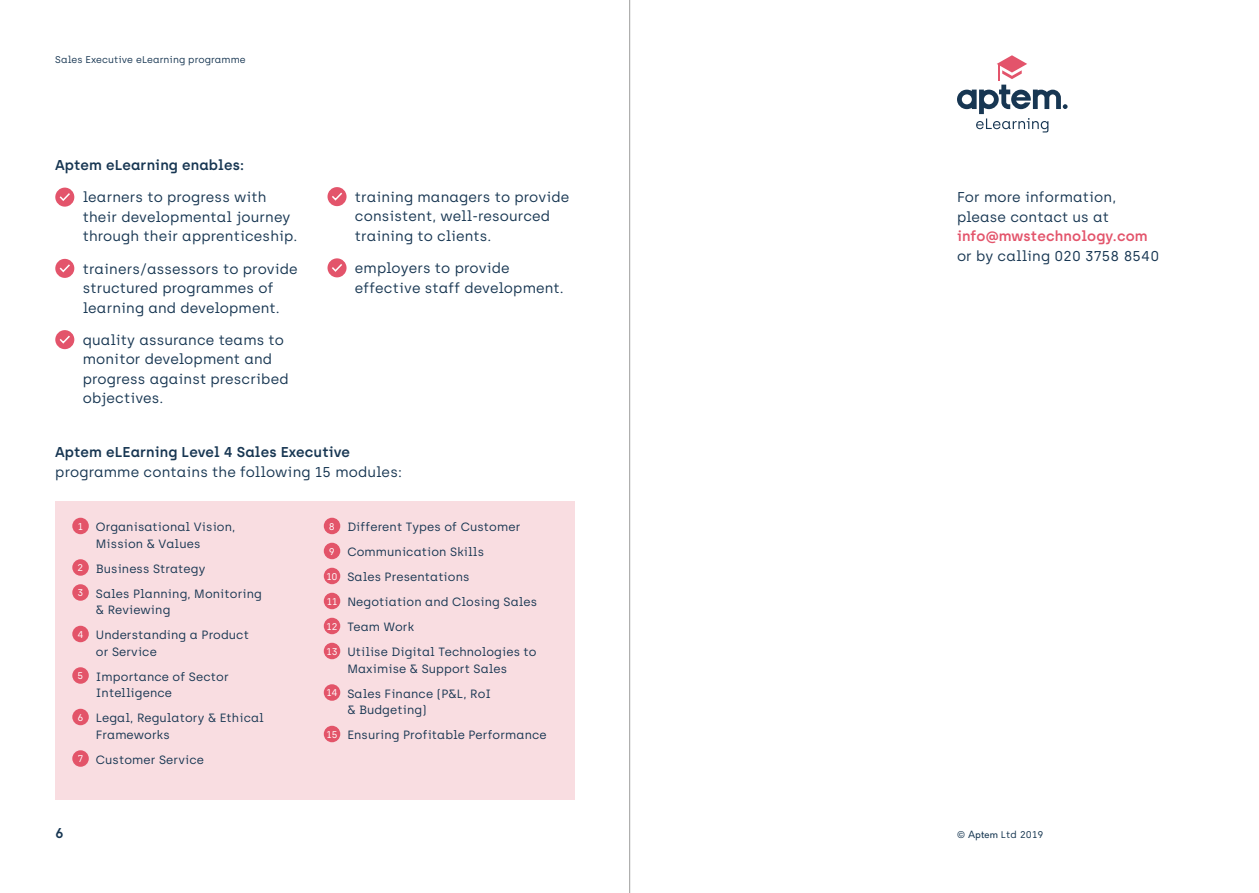
<style>
.page{position:relative;width:1259px;height:893px;background:#fff}
.page>*{position:absolute;margin:0;border:0;box-sizing:border-box;transform-origin:0 0}
.t1{font:14.25px/19.5px "Archia";letter-spacing:.01em;color:#173652}
.t2{font:600 14.25px "Archia";letter-spacing:.01em;color:#173652}
.t3{font:600 14.25px "Archia";letter-spacing:.01em;color:#e3546b}
.t4{font:12px/25px "Archia";letter-spacing:.01em;color:#173652}
.t5{font:9.75px "Archia";letter-spacing:.01em;color:#173652}
.t6{font:9.75px "Archia";letter-spacing:.02em;color:#10314c}
.s1{font-size:9.75px;color:#fff}
.s2{font-family:"Granary"}
</style>
<div class="page">
<div style="left:55px;top:188px;width:19px;height:19px;background:#e3546b;border-radius:50%"></div>
<svg style="left:59px;top:193px;width:11px;height:8px"></svg>
<div style="left:55px;top:259px;width:19px;height:19px;background:#e3546b;border-radius:50%"></div>
<svg style="left:59px;top:264px;width:11px;height:9px"></svg>
<div style="left:55px;top:330px;width:19px;height:19px;background:#e3546b;border-radius:50%"></div>
<svg style="left:59px;top:335px;width:11px;height:9px"></svg>
<div style="left:327px;top:187px;width:19px;height:19px;background:#e3546b;border-radius:50%"></div>
<svg style="left:332px;top:192px;width:10px;height:9px"></svg>
<svg style="left:327px;top:258px;width:19px;height:19px"></svg>
<svg style="left:330px;top:262px;width:14px;height:11px"></svg>
<div style="left:55px;top:501px;width:519px;height:298px;background:#f9dde1"></div>
<div style="left:72px;top:518px;width:17px;height:16px;background:#e35469;border-radius:50%"></div>
<div style="left:72px;top:559px;width:17px;height:17px;background:#e35469;border-radius:50%"></div>
<div style="left:72px;top:584px;width:17px;height:17px;background:#e35469;border-radius:50%"></div>
<div style="left:72px;top:626px;width:17px;height:16px;background:#e35469;border-radius:50%"></div>
<div style="left:72px;top:667px;width:17px;height:17px;background:#e35469;border-radius:50%"></div>
<div style="left:72px;top:709px;width:17px;height:16px;background:#e35469;border-radius:50%"></div>
<div style="left:72px;top:750px;width:17px;height:17px;background:#e35469;border-radius:50%"></div>
<div style="left:324px;top:518px;width:16px;height:16px;background:#e35469;border-radius:50%"></div>
<div style="left:324px;top:543px;width:16px;height:16px;background:#e35469;border-radius:50%"></div>
<div style="left:324px;top:568px;width:16px;height:16px;background:#e35469;border-radius:50%"></div>
<div style="left:324px;top:593px;width:16px;height:16px;background:#e35469;border-radius:50%"></div>
<div style="left:324px;top:618px;width:16px;height:16px;background:#e35469;border-radius:50%"></div>
<div style="left:324px;top:643px;width:16px;height:16px;background:#e35469;border-radius:50%"></div>
<div style="left:324px;top:684px;width:16px;height:17px;background:#e35469;border-radius:50%"></div>
<div style="left:324px;top:726px;width:16px;height:16px;background:#e35469;border-radius:50%"></div>
<svg style="left:957px;top:55px;width:110px;height:77px"></svg>
<hr style="left:629px;top:0;width:1px;height:893px;background:#9d9d9c">
<p class="t5" style="left:55px;top:53px;width:192px">Sales Executive eLearning programme</p>
<p class="t2" style="left:55px;top:157px;width:190px">Aptem eLearning enables:</p>
<p class="t1" style="left:83px;top:188px;width:216px">learners to progress with their developmental journey through their apprenticeship.</p>
<p class="t1" style="left:83px;top:259px;width:216px">trainers/assessors to provide structured programmes of learning and development.</p>
<p class="t1" style="left:83px;top:330px;width:207px">quality assurance teams to monitor development and progress against prescribed objectives.</p>
<p class="t1" style="left:355px;top:187px;width:216px">training managers to provide consistent, well-resourced training to clients.</p>
<p class="t1" style="left:355px;top:258px;width:210px">employers to provide effective staff development.</p>
<p class="t2" style="left:55px;top:444px;width:296px">Aptem eLEarning Level 4 Sales Executive</p>
<p class="t1" style="left:55px;top:462px;width:348px">programme contains the following 15 modules:</p>
<p class="t4" style="left:96px;top:518px;width:141px;line-height:16.5px;text-indent:-18px"><span class="s1">1</span> Organisational Vision,<br>Mission &amp; Values</p>
<p class="t4" style="left:78px;top:556px;width:186px"><span class="s1">2</span> Business Strategy<br><span class="s1">3</span> Sales Planning, Monitoring</p>
<p class="t4" style="left:77px;top:597px;width:173px;text-indent:18px">&amp; Reviewing<br><span class="s1">4</span> Understanding a Product</p>
<p class="t4" style="left:78px;top:639px;width:153px;text-indent:18px">or Service<br><span class="s1">5</span> Importance of Sector</p>
<p class="t4" style="left:77px;top:680px;width:188px;text-indent:18px">Intelligence<br><span class="s1">6</span> Legal, Regulatory &amp; Ethical</p>
<p class="t4" style="left:78px;top:722px;width:128px;text-indent:18px">Frameworks<br><span class="s1">7</span> Customer Service</p>
<p class="t2" style="left:55px;top:824px;width:10px">6</p>
<p class="t4" style="left:326px;top:514px;width:212px"><span class="s1">8</span> Different Types of Customer<br><span class="s1">9</span> Communication Skills<br><span class="s1">10</span> Sales Presentations<br><span class="s1">11</span> Negotiation and Closing Sales<br><span class="s1">12</span> Team Work<br><span class="s1">13</span> Utilise Digital Technologies to</p>
<p class="t4" style="left:326px;top:656px;width:182px;text-indent:21px">Maximise &amp; Support Sales<br><span class="s1">14</span> Sales Finance (P&amp;L, RoI</p>
<p class="t4" style="left:326px;top:697px;width:222px;text-indent:21px">&amp; Budgeting)<br><span class="s1">15</span> Ensuring Profitable Performance</p>
<p class="t1" style="left:957px;top:187px;width:161px">For more information, please contact us at</p>
<p class="t3" style="left:957px;top:227px;width:192px">info@mwstechnology.com</p>
<p class="t1" style="left:957px;top:246px;width:204px">or by calling 020 3758 8540</p>
<p class="t6" style="left:957px;top:828px;width:88px">© <span class="s2">Aptem</span> Ltd 2019</p>
</div>
